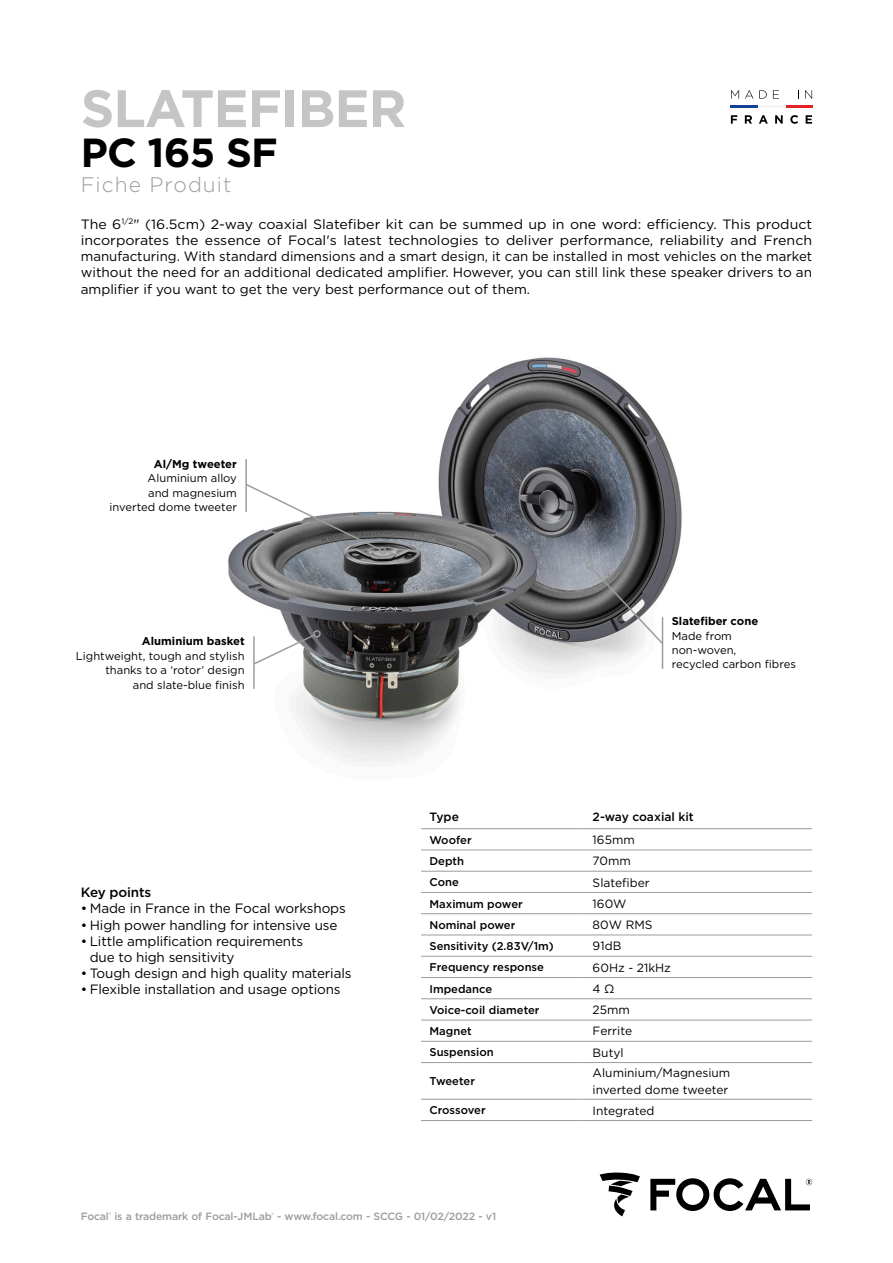
<style>
.page{position:relative;width:893px;height:1263px;background:#fff}
.page>*{position:absolute;margin:0;border:0;box-sizing:border-box;transform-origin:0 0}
.t1{font:700 52.5px "Gotham";letter-spacing:-.02em;color:#c5c5c5}
.t2{font:700 40.5px "Gotham";letter-spacing:-.02em;color:#000}
.t3{font:300 21px "Gotham";letter-spacing:.05em;color:#9c9c9b}
.t4{font:13.5px/16.2px "Gotham";letter-spacing:-.01em;color:#000;text-align:justify;scale:1.05 1}
.t5{font:13.5px/16.2px "Gotham";letter-spacing:-.01em;color:#000}
.t6{font:500 13.5px "Gotham";letter-spacing:-.01em;color:#000}
.t7{font:12px/16.5px "Gotham";color:#000}
.t8{font:500 12px "Gotham";color:#000}
.t9{font:11.25px/14.4px "Gotham";color:#000;text-align:right}
.t10{font:500 11.25px "Gotham";color:#000}
.t11{font:700 11.25px "Gotham";color:#000}
.t12{font:500 10.5px "Gotham";letter-spacing:-.015em;color:#9c9c9b}
</style>
<div class="page">
<img style="left:228px;top:357px;width:454px;height:406px">
<svg style="left:600px;top:1172px;width:40px;height:44px"></svg>
<svg style="left:650px;top:1178px;width:162px;height:33px"></svg>
<svg style="left:244px;top:483px;width:138px;height:68px"></svg>
<div style="left:379px;top:547px;width:7px;height:7px;border:2px solid #9c9c9b;border-radius:50%"></div>
<hr style="left:245px;top:459px;width:2px;height:53px;background:#9c9c9b">
<svg style="left:252px;top:633px;width:64px;height:33px"></svg>
<div style="left:313px;top:630px;width:8px;height:8px;border:2px solid #9c9c9b;border-radius:50%"></div>
<hr style="left:253px;top:636px;width:2px;height:53px;background:#9c9c9b">
<svg style="left:589px;top:565px;width:76px;height:81px"></svg>
<div style="left:585px;top:561px;width:8px;height:8px;border:2px solid #9c9c9b;border-radius:50%"></div>
<hr style="left:662px;top:617px;width:1px;height:52px;background:#9c9c9b">
<svg style="left:421px;top:829px;width:391px;height:42px"></svg>
<svg style="left:421px;top:914px;width:159px;height:185px"></svg>
<hr style="left:421px;top:828px;width:159px;height:1px;background:#9c9c9b">
<hr style="left:580px;top:828px;width:232px;height:1px;background:#9c9c9b">
<hr style="left:421px;top:850px;width:159px;height:1px;background:#9c9c9b">
<hr style="left:580px;top:850px;width:232px;height:1px;background:#9c9c9b">
<hr style="left:421px;top:871px;width:159px;height:1px;background:#9c9c9b">
<hr style="left:580px;top:871px;width:232px;height:1px;background:#9c9c9b">
<hr style="left:421px;top:892px;width:159px;height:1px;background:#9c9c9b">
<hr style="left:580px;top:892px;width:232px;height:1px;background:#9c9c9b">
<hr style="left:421px;top:913px;width:159px;height:1px;background:#9c9c9b">
<hr style="left:580px;top:913px;width:232px;height:1px;background:#9c9c9b">
<hr style="left:421px;top:935px;width:159px;height:1px;background:#9c9c9b">
<hr style="left:580px;top:935px;width:232px;height:1px;background:#9c9c9b">
<hr style="left:421px;top:956px;width:159px;height:1px;background:#9c9c9b">
<hr style="left:580px;top:956px;width:232px;height:1px;background:#9c9c9b">
<hr style="left:421px;top:977px;width:159px;height:1px;background:#9c9c9b">
<hr style="left:580px;top:977px;width:232px;height:1px;background:#9c9c9b">
<hr style="left:421px;top:998px;width:159px;height:1px;background:#9c9c9b">
<hr style="left:580px;top:998px;width:232px;height:1px;background:#9c9c9b">
<hr style="left:421px;top:1020px;width:159px;height:1px;background:#9c9c9b">
<hr style="left:580px;top:1020px;width:232px;height:1px;background:#9c9c9b">
<hr style="left:421px;top:1041px;width:159px;height:1px;background:#9c9c9b">
<hr style="left:580px;top:1041px;width:232px;height:1px;background:#9c9c9b">
<hr style="left:421px;top:1062px;width:159px;height:1px;background:#9c9c9b">
<hr style="left:580px;top:1062px;width:232px;height:1px;background:#9c9c9b">
<hr style="left:421px;top:1099px;width:159px;height:1px;background:#9c9c9b">
<hr style="left:580px;top:1099px;width:232px;height:1px;background:#9c9c9b">
<hr style="left:421px;top:1120px;width:159px;height:1px;background:#9c9c9b">
<hr style="left:580px;top:1120px;width:232px;height:1px;background:#9c9c9b">
<svg style="left:731px;top:90px;width:8px;height:9px"></svg>
<svg style="left:745px;top:90px;width:8px;height:9px"></svg>
<svg style="left:759px;top:90px;width:8px;height:9px"></svg>
<svg style="left:773px;top:90px;width:6px;height:9px"></svg>
<svg style="left:805px;top:90px;width:7px;height:9px"></svg>
<svg style="left:731px;top:115px;width:6px;height:9px"></svg>
<svg style="left:745px;top:115px;width:7px;height:9px"></svg>
<svg style="left:759px;top:115px;width:9px;height:9px"></svg>
<svg style="left:775px;top:115px;width:8px;height:9px"></svg>
<svg style="left:790px;top:115px;width:8px;height:9px"></svg>
<svg style="left:806px;top:115px;width:6px;height:9px"></svg>
<hr style="left:731px;top:105px;width:27px;height:2px;background:#144194">
<hr style="left:785px;top:105px;width:27px;height:2px;background:#e42226">
<hr style="left:758px;top:105px;width:27px;height:2px;background:#f5f5f5">
<h1 class="t1" style="left:81px;top:85px;width:327px">SLATEFIBER</h1>
<h2 class="t2" style="left:81px;top:134px;width:198px">PC 165 SF</h2>
<h3 class="t3" style="left:81px;top:175px;width:152px">Fiche Produit</h3>
<p class="t4" style="left:81px;top:217px;width:698px">The 6<sup>1/2</sup>" (16.5cm) 2-way coaxial Slatefiber kit can be summed up in one word: efficiency. This product incorporates the essence of Focal's latest technologies to deliver performance, reliability and French manufacturing. With standard dimensions and a smart design, it can be installed in most vehicles on the market without the need for an additional dedicated amplifier. However, you can still link these speaker drivers to an amplifier if you want to get the very best performance out of them.</p>
<p class="t11" style="left:154px;top:459px;width:84px">Al/Mg tweeter</p>
<p class="t9" style="left:110px;top:472px;width:129px">Aluminium alloy<br>and magnesium inverted dome tweeter</p>
<p class="t11" style="left:142px;top:636px;width:104px">Aluminium basket</p>
<p class="t9" style="left:76px;top:649px;width:170px">Lightweight, tough and stylish thanks to a ‘rotor’ design<br>and slate-blue finish</p>
<p class="t6" style="left:81px;top:886px;width:72px">Key points</p>
<p class="t5" style="left:81px;top:901px;width:267px">• Made in France in the Focal workshops</p>
<p class="t5" style="left:81px;top:917px;width:258px">• High power handling for intensive use</p>
<p class="t5" style="left:90px;top:933px;width:215px;text-indent:-9px">• Little amplification requirements due to high sensitivity</p>
<p class="t5" style="left:81px;top:966px;width:272px">• Tough design and high quality materials</p>
<p class="t5" style="left:81px;top:982px;width:261px">• Flexible installation and usage options</p>
<p class="t11" style="left:672px;top:616px;width:88px">Slatefiber cone</p>
<p class="t9" style="left:672px;top:629px;width:126px;text-align:left">Made from non-woven,<br>recycled carbon fibres</p>
<p class="t8" style="left:429px;top:812px;width:31px">Type</p>
<p class="t8" style="left:593px;top:812px;width:103px">2-way coaxial kit</p>
<p class="t10" style="left:429px;top:835px;width:44px">Woofer</p>
<p class="t7" style="left:593px;top:832px;width:44px">165mm</p>
<p class="t10" style="left:429px;top:856px;width:36px">Depth</p>
<p class="t7" style="left:593px;top:853px;width:40px">70mm</p>
<p class="t10" style="left:429px;top:877px;width:31px">Cone</p>
<p class="t7" style="left:593px;top:875px;width:59px">Slatefiber</p>
<p class="t10" style="left:429px;top:898px;width:95px">Maximum power</p>
<p class="t7" style="left:593px;top:896px;width:35px">160W</p>
<p class="t10" style="left:429px;top:920px;width:87px">Nominal power</p>
<p class="t7" style="left:593px;top:917px;width:61px">80W RMS</p>
<p class="t10" style="left:429px;top:941px;width:126px">Sensitivity (2.83V/1m)</p>
<p class="t7" style="left:593px;top:938px;width:30px">91dB</p>
<p class="t10" style="left:429px;top:962px;width:116px">Frequency response</p>
<p class="t7" style="left:593px;top:960px;width:80px">60Hz - 21kHz</p>
<p class="t10" style="left:429px;top:984px;width:64px">Impedance</p>
<p class="t7" style="left:593px;top:981px;width:24px">4 Ω</p>
<p class="t10" style="left:429px;top:1005px;width:112px">Voice-coil diameter</p>
<p class="t7" style="left:593px;top:1002px;width:39px">25mm</p>
<p class="t10" style="left:429px;top:1026px;width:44px">Magnet</p>
<p class="t7" style="left:593px;top:1023px;width:41px">Ferrite</p>
<p class="t10" style="left:429px;top:1047px;width:66px">Suspension</p>
<p class="t7" style="left:593px;top:1045px;width:33px">Butyl</p>
<p class="t10" style="left:429px;top:1076px;width:47px">Tweeter</p>
<p class="t7" style="left:593px;top:1065px;width:139px">Aluminium/Magnesium inverted dome tweeter</p>
<p class="t10" style="left:429px;top:1105px;width:58px">Crossover</p>
<p class="t7" style="left:593px;top:1103px;width:63px">Integrated</p>
<p class="t12" style="left:81px;top:1212px;width:417px">Focal<sup>®</sup> is a trademark of Focal-JMLab<sup>®</sup> - www.focal.com - SCCG - 01/02/2022 - v1</p>
</div>
